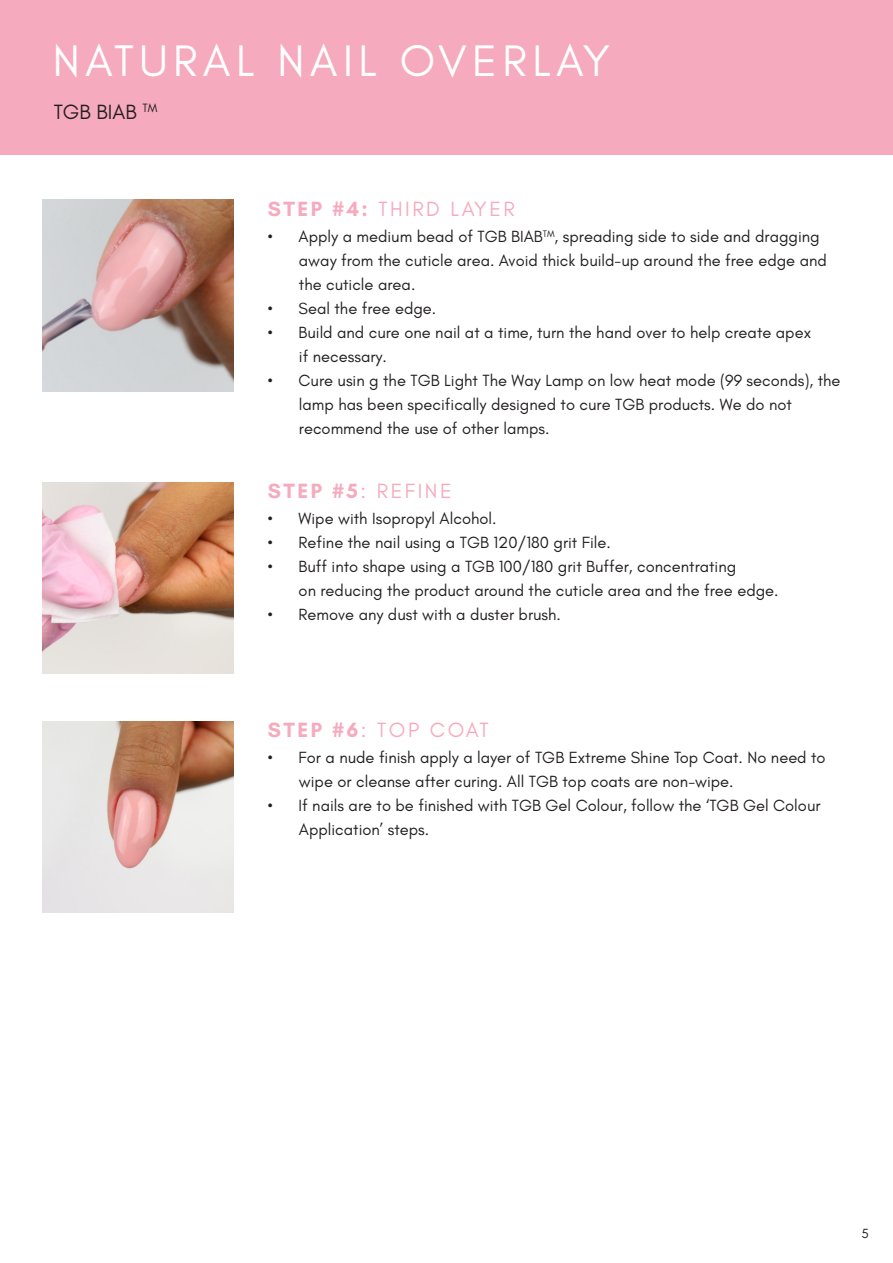
<style>
.page{position:relative;width:893px;height:1263px;background:#fff}
.page>*{position:absolute;margin:0;border:0;box-sizing:border-box;transform-origin:0 0}
.t1{font:45px "Glacial Indifference";letter-spacing:.12em;color:#fff}
.t2{font:21px "Glacial Indifference";letter-spacing:.12em;color:#f6aabe}
.t3{font:21px "Glacial Indifference";color:#231f20}
.t4{font:16.5px/24px "Glacial Indifference";color:#231f20}
.t5{font:13.5px "Glacial Indifference";color:#231f20}
.s1{font-weight:700}
</style>
<div class="page">
<div style="left:0;top:0;width:893px;height:154px;background:#f6aabe"></div>
<img style="left:42px;top:721px;width:192px;height:192px">
<img style="left:42px;top:200px;width:192px;height:191px">
<img style="left:42px;top:482px;width:192px;height:192px">
<p class="t1" style="left:53px;top:36px;width:559px">NATURAL NAIL OVERLAY</p>
<p class="t3" style="left:54px;top:100px;width:105px">TGB BIAB <sup>TM</sup></p>
<p class="t2" style="left:268px;top:197px;width:249px"><span class="s1">STEP #4:</span> THIRD LAYER</p>
<p class="t4" style="left:299px;top:225px;width:529px;text-indent:-31px">• Apply a medium bead of TGB BIAB<sup>TM</sup>, spreading side to side and dragging away from the cuticle area. Avoid thick build-up around the free edge and the cuticle area.</p>
<p class="t4" style="left:268px;top:297px;width:170px">• Seal the free edge.</p>
<p class="t4" style="left:299px;top:321px;width:514px;text-indent:-31px">• Build and cure one nail at a time, turn the hand over to help create apex if necessary.</p>
<p class="t4" style="left:299px;top:369px;width:543px;text-indent:-31px">• Cure usin g the TGB Light The Way Lamp on low heat mode (99 seconds), the lamp has been specifically designed to cure TGB products. We do not recommend the use of other lamps.</p>
<p class="t2" style="left:268px;top:479px;width:186px"><span class="s1">STEP #5</span>: REFINE</p>
<p class="t4" style="left:268px;top:507px;width:230px">• Wipe with Isopropyl Alcohol.</p>
<p class="t4" style="left:268px;top:531px;width:345px">• Refine the nail using a TGB 120/180 grit File.</p>
<p class="t4" style="left:268px;top:555px;width:470px">• Buff into shape using a TGB 100/180 grit Buffer, concentrating</p>
<p class="t4" style="left:299px;top:579px;width:482px">on reducing the product around the cuticle area and the free edge.</p>
<p class="t4" style="left:268px;top:603px;width:295px">• Remove any dust with a duster brush.</p>
<p class="t2" style="left:268px;top:718px;width:222px"><span class="s1">STEP #6</span>: TOP COAT</p>
<p class="t4" style="left:299px;top:746px;width:528px;text-indent:-31px">• For a nude finish apply a layer of TGB Extreme Shine Top Coat. No need to wipe or cleanse after curing. All TGB top coats are non-wipe.</p>
<p class="t4" style="left:299px;top:794px;width:523px;text-indent:-31px">• If nails are to be finished with TGB Gel Colour, follow the ‘TGB Gel Colour<br>Application’ steps.</p>
<p class="t5" style="left:861px;top:1226px;width:9px">5</p>
</div>
